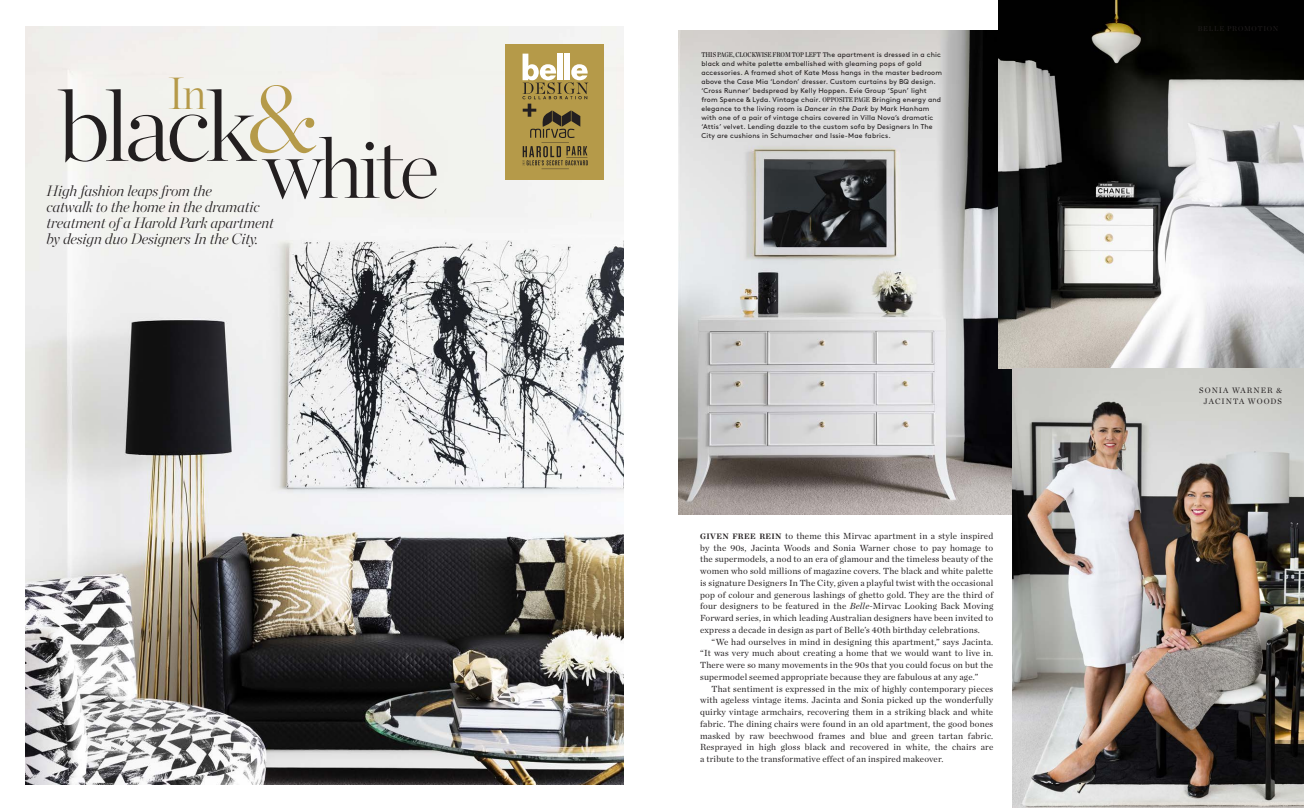
<style>
.page{position:relative;width:1304px;height:808px;background:#fff}
.page>*{position:absolute;margin:0;border:0;box-sizing:border-box;transform-origin:0 0}
.t1{font:200 99.9px "Chronicle Display";letter-spacing:-.05em;color:#231f20}
.t2{font:200 99.9px "Chronicle Display";color:#b59a49}
.t3{font:200 45px "Chronicle Display";color:#b59a49}
.t4{font:italic 200 15px/16px "Chronicle Display";letter-spacing:-.01em;color:#231f20}
.t5{font:9px/11.8px "Chronicle Deck";letter-spacing:.02em;color:#231f20;text-align:justify}
.t6{font:8px/11px "Chronicle Deck";letter-spacing:.13em;color:#231f20;text-align:center}
.t7{font:7px/9px "Brown Std";letter-spacing:.02em;color:#231f20}
.t8{font:7px "Chronicle Deck Cond Semi";letter-spacing:-.01em;color:#231f20}
.s1{font-family:"Brown Std"}
.s2{font-family:"Chronicle Deck Cond Semi"}
.s3{font-style:italic}
.s4{font-weight:700;font-size:8px}
</style>
<div class="page">
<img style="left:679px;top:31px;width:333px;height:483px">
<img style="left:999px;top:1px;width:304px;height:368px">
<img style="left:25px;top:26px;width:599px;height:758px">
<img style="left:1012px;top:369px;width:291px;height:439px">
<svg style="left:506px;top:44px;width:98px;height:136px;background:#ac9551"></svg>
<h2 class="t3" style="left:168px;top:60px;width:40px">In</h2>
<h1 class="t2" style="left:244px;top:41px;width:76px">&amp;</h1>
<h1 class="t1" style="left:58px;top:50px;width:383px">black<sub>white</sub></h1>
<h3 class="t4" style="left:47px;top:181px;width:229px">High fashion leaps from the<br>catwalk to the home in the dramatic treatment of a Harold Park apartment by design duo Designers In the City.</h3>
<p class="t8" style="left:701px;top:49px;width:241px">THIS PAGE, CLOCKWISE FROM TOP LEFT T<span class="s1">he apartment is dressed in a chic</span></p>
<p class="t7" style="left:701px;top:59px;width:242px">black and white palette embellished with gleaming pops of gold accessories. A framed shot of Kate Moss hangs in the master bedroom above the Case Mia ‘London’ dresser. Custom curtains by BQ design. ‘Cross Runner’ bedspread by Kelly Hoppen. Evie Group ‘Spun’ light from Spence &amp; Lyda. Vintage chair. <span class="s2">OPPOSITE PAGE</span> Bringing energy and elegance to the living room is <span class="s3">Dancer in the Dark</span> by Mark Hanham with one of a pair of vintage chairs covered in Villa Nova’s dramatic ‘Attis’ velvet. Lending dazzle to the custom sofa by Designers In The City are cushions in Schumacher and Issie-Mae fabrics.</p>
<p class="t5" style="left:700px;top:529px;width:295px"><span class="s4">GIVEN FREE REIN</span> to theme this Mirvac apartment in a style inspired by the 90s, Jacinta Woods and Sonia Warner chose to pay homage to the supermodels, a nod to an era of glamour and the timeless beauty of the women who sold millions of magazine covers. The black and white palette is signature Designers In The City, given a playful twist with the occasional pop of colour and generous lashings of ghetto gold. They are the third of four designers to be featured in the <span class="s3">Belle</span>-Mirvac Looking Back Moving Forward series, in which leading Australian designers have been invited to express a decade in design as part of Belle’s 40th birthday celebrations.</p>
<p class="t5" style="left:700px;top:635px;width:295px;text-indent:11px">“We had ourselves in mind in designing this apartment,” says Jacinta. “It was very much about creating a home that we would want to live in.<br>There were so many movements in the 90s that you could focus on but the supermodel seemed appropriate because they are fabulous at any age.”</p>
<p class="t5" style="left:700px;top:682px;width:295px;text-indent:11px">That sentiment is expressed in the mix of highly contemporary pieces with ageless vintage items. Jacinta and Sonia picked up the wonderfully quirky vintage armchairs, recovering them in a striking black and white fabric. The dining chairs were found in an old apartment, the good bones masked by raw beechwood frames and blue and green tartan fabric.<br>Resprayed in high gloss black and recovered in white, the chairs are a tribute to the transformative effect of an inspired makeover.</p>
<p class="t6" style="left:1199px;top:384px;width:84px">SONIA WARNER &amp;<br>JACINTA WOODS</p>
</div>
